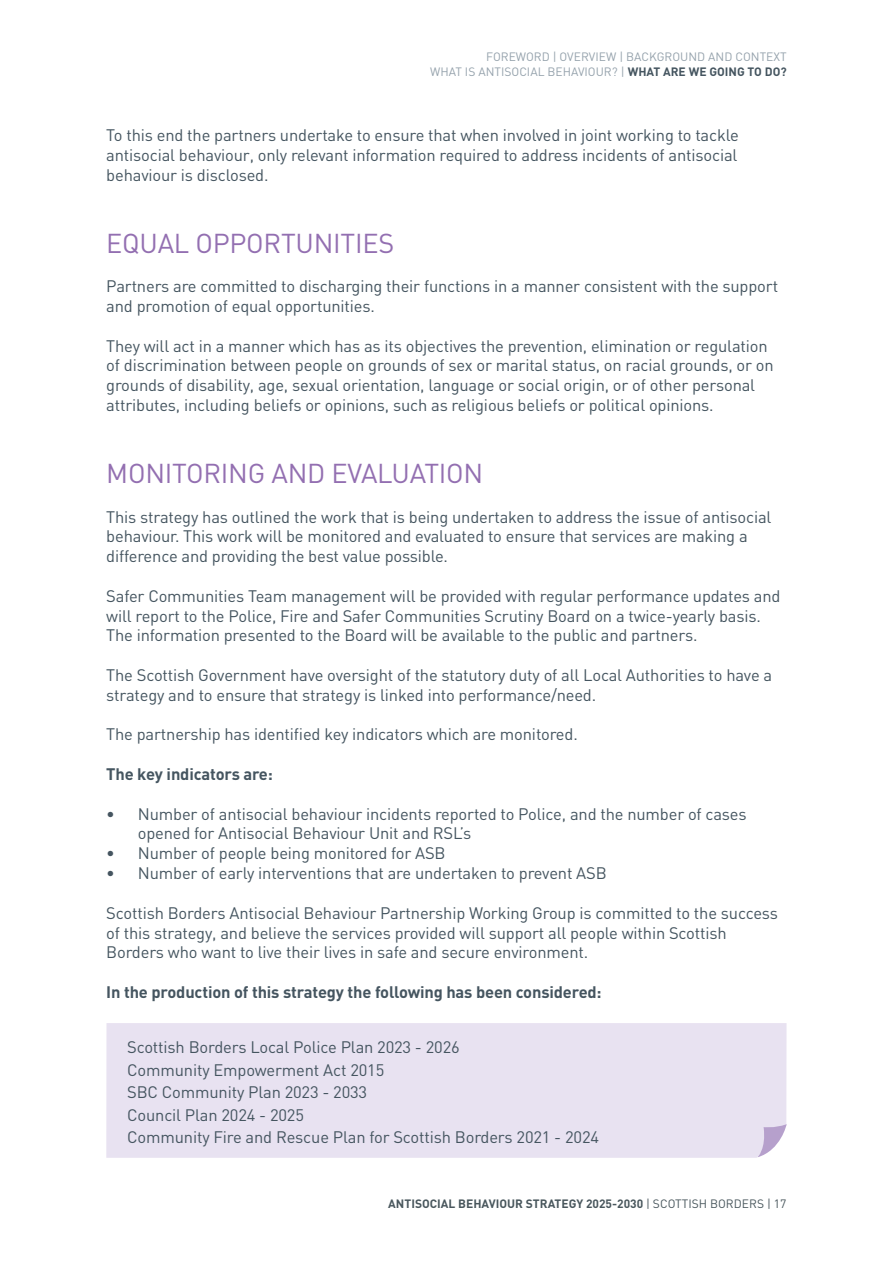
<style>
.page{position:relative;width:893px;height:1263px;background:#fff}
.page>*{position:absolute;margin:0;border:0;box-sizing:border-box;transform-origin:0 0}
.t1{font:27px "DIN";letter-spacing:-.01em;color:#936fb1}
.t2{font:16.5px/19.8px "DIN";letter-spacing:-.01em;color:#455560}
.t3{font:700 16.5px "DIN";letter-spacing:-.01em;color:#455560}
.t4{font:12px/14.4px "DIN";color:#95a2ac;text-align:right}
.t5{font:700 12px "DIN";color:#49575d}
.s1{font-weight:700;color:#455560}
.s2{font-weight:400}
</style>
<div class="page">
<div style="left:106px;top:1023px;width:680px;height:135px;background:#e8e2f1"></div>
<svg style="left:757px;top:1124px;width:30px;height:33px"></svg>
<p class="t4" style="left:430px;top:50px;width:358px">FOREWORD | OVERVIEW | BACKGROUND AND CONTEXT<br>WHAT IS ANTISOCIAL BEHAVIOUR? | <span class="s1">WHAT ARE WE GOING TO DO?</span></p>
<p class="t2" style="left:106px;top:125px;width:634px;text-align:justify">To this end the partners undertake to ensure that when involved in joint working to tackle antisocial behaviour, only relevant information required to address incidents of antisocial behaviour is disclosed.</p>
<h1 class="t1" style="left:106px;top:226px;width:289px">EQUAL OPPORTUNITIES</h1>
<p class="t2" style="left:106px;top:276px;width:673px">Partners are committed to discharging their functions in a manner consistent with the support and promotion of equal opportunities.</p>
<p class="t2" style="left:106px;top:335px;width:669px">They will act in a manner which has as its objectives the prevention, elimination or regulation of discrimination between people on grounds of sex or marital status, on racial grounds, or on grounds of disability, age, sexual orientation, language or social origin, or of other personal attributes, including beliefs or opinions, such as religious beliefs or political opinions.</p>
<h1 class="t1" style="left:106px;top:456px;width:378px">MONITORING AND EVALUATION</h1>
<p class="t2" style="left:106px;top:506px;width:667px">This strategy has outlined the work that is being undertaken to address the issue of antisocial behaviour. This work will be monitored and evaluated to ensure that services are making a difference and providing the best value possible.</p>
<p class="t2" style="left:106px;top:586px;width:676px">Safer Communities Team management will be provided with regular performance updates and will report to the Police, Fire and Safer Communities Scrutiny Board on a twice-yearly basis.<br>The information presented to the Board will be available to the public and partners.</p>
<p class="t2" style="left:106px;top:665px;width:667px">The Scottish Government have oversight of the statutory duty of all Local Authorities to have a strategy and to ensure that strategy is linked into performance/need.</p>
<p class="t2" style="left:106px;top:724px;width:473px">The partnership has identified key indicators which are monitored.</p>
<p class="t3" style="left:106px;top:763px;width:168px">The key indicators are:</p>
<p class="t2" style="left:138px;top:803px;width:610px;text-indent:-31px">• Number of antisocial behaviour incidents reported to Police, and the number of cases opened for Antisocial Behaviour Unit and RSL’s</p>
<p class="t2" style="left:106px;top:843px;width:341px">• Number of people being monitored for ASB</p>
<p class="t2" style="left:106px;top:863px;width:502px">• Number of early interventions that are undertaken to prevent ASB</p>
<p class="t2" style="left:106px;top:902px;width:673px">Scottish Borders Antisocial Behaviour Partnership Working Group is committed to the success of this strategy, and believe the services provided will support all people within Scottish<br>Borders who want to live their lives in safe and secure environment.</p>
<p class="t3" style="left:106px;top:981px;width:497px">In the production of this strategy the following has been considered:</p>
<p class="t2" style="left:127px;top:1035px;width:473px;line-height:22.5px">Scottish Borders Local Police Plan 2023 - 2026<br>Community Empowerment Act 2015<br>SBC Community Plan 2023 - 2033<br>Council Plan 2024 - 2025<br>Community Fire and Rescue Plan for Scottish Borders 2021 - 2024</p>
<p class="t5" style="left:388px;top:1196px;width:400px">ANTISOCIAL BEHAVIOUR STRATEGY 2025-2030 <span class="s2">| SCOTTISH BORDERS | 17</span></p>
</div>
